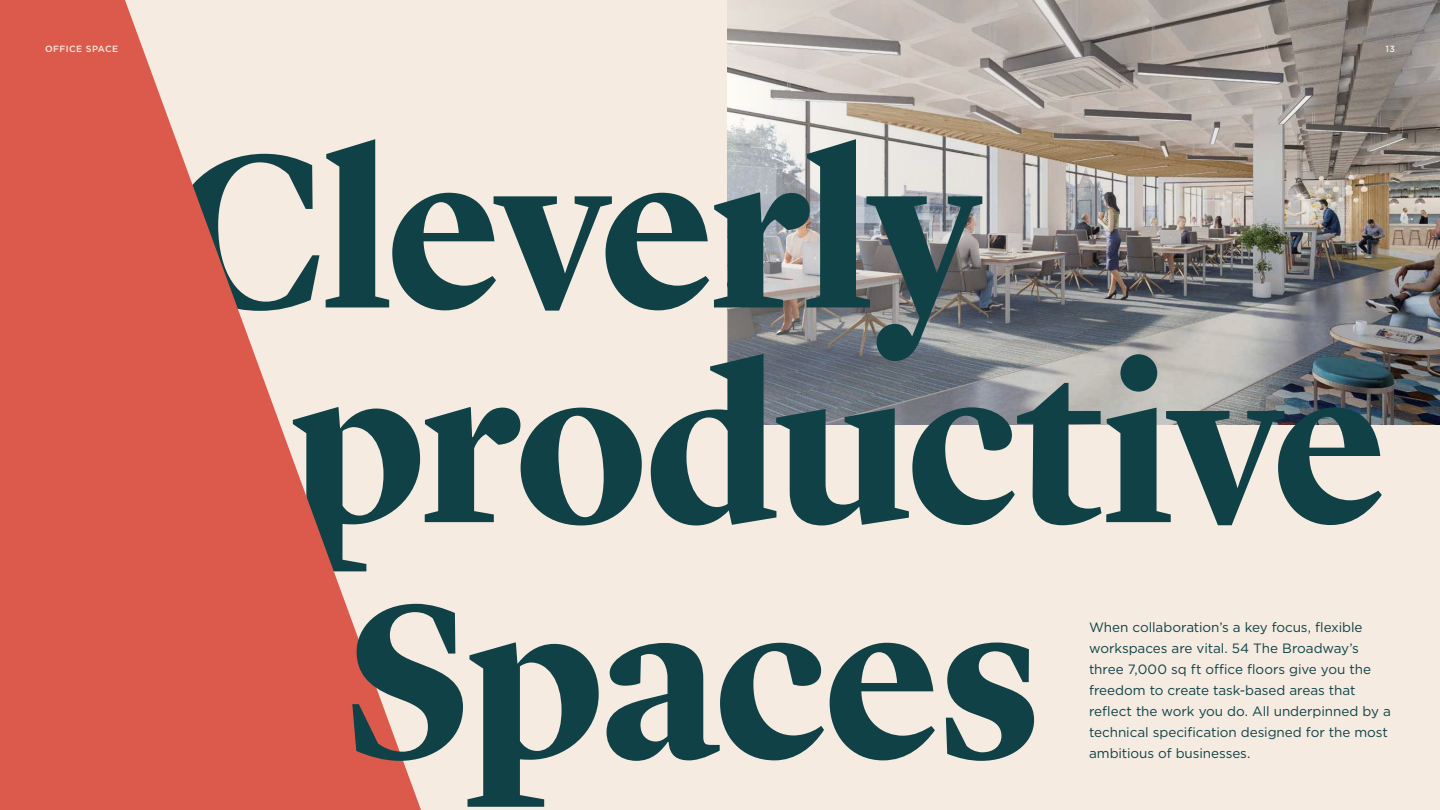
<style>
.page{position:relative;width:1440px;height:810px;background:#f5ebe1}
.page>*{position:absolute;margin:0;border:0;box-sizing:border-box;transform-origin:0 0}
.t1{font:700 225px/450px "Lyon Display";letter-spacing:-.02em;color:#0f4146;text-align:right}
.t2{font:13.5px/21px "Gotham";letter-spacing:-.005em;color:#0f4146}
.t3{font:500 9px "Gotham";letter-spacing:.045em;color:#f5ebe1}
</style>
<div class="page">
<img style="left:728px;top:0;width:712px;height:424px">
<svg style="left:0;top:0;width:421px;height:810px;fill:#dc5a4b"></svg>
<p class="t3" style="left:45px;top:43px;width:75px">OFFICE SPACE</p>
<p class="t3" style="left:1386px;top:43px;width:11px">13</p>
<h1 class="t1" style="left:165px;top:-12px;width:878px">Cleverly<br>Spaces</h1>
<h1 class="t1" style="left:290px;top:203px;width:1100px">productive</h1>
<p class="t2" style="left:1089px;top:616px;width:303px">When collaboration’s a key focus, flexible workspaces are vital. 54 The Broadway’s three 7,000 sq ft office floors give you the freedom to create task-based areas that reflect the work you do. All underpinned by a technical specification designed for the most ambitious of businesses.</p>
</div>
